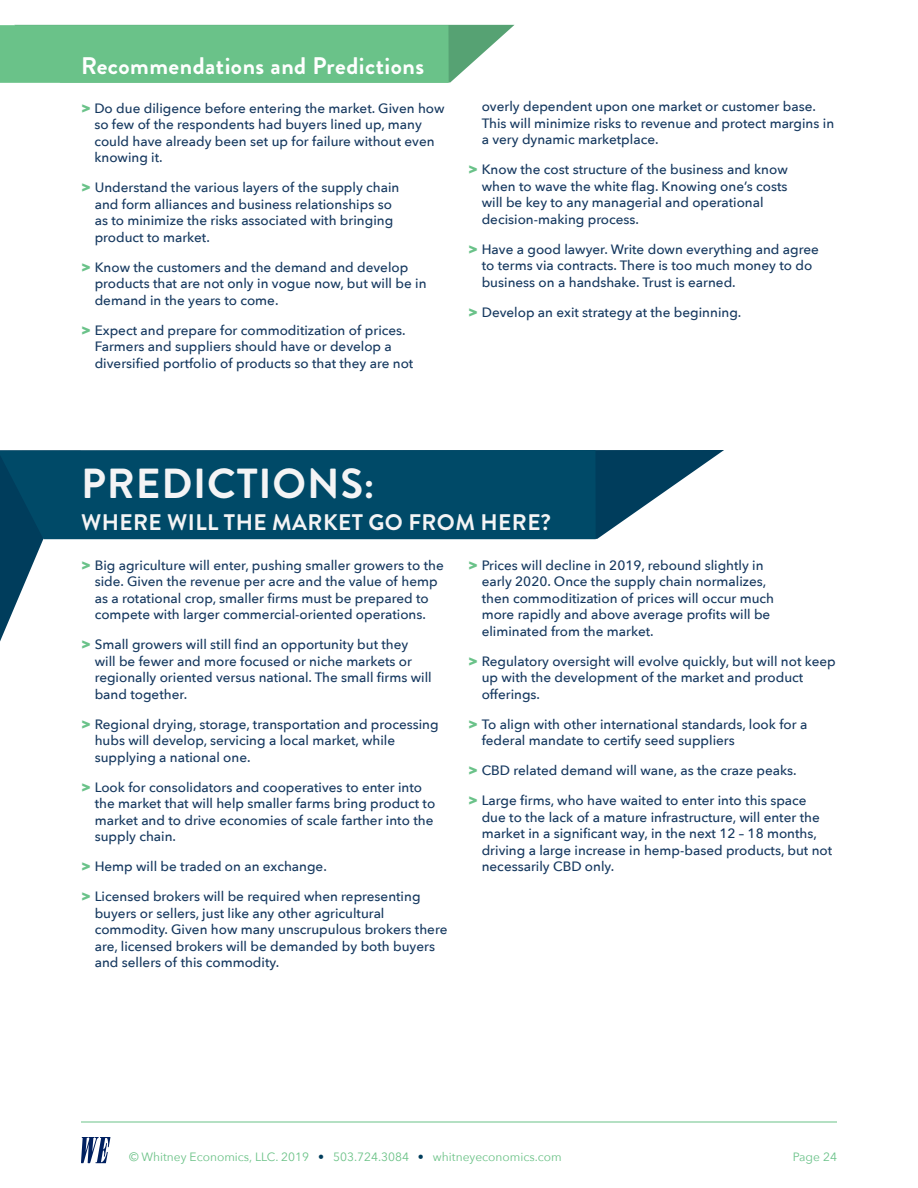
<style>
.page{position:relative;width:918px;height:1188px;background:#fff}
.page>*{position:absolute;margin:0;border:0;box-sizing:border-box;transform-origin:0 0}
.t1{font:700 42px "Brandon Grotesque";letter-spacing:.02em;color:#f4f4f5}
.t2{font:700 24px "Brandon Grotesque";letter-spacing:.02em;color:#fff}
.t3{font:700 22.5px "Brandon Grotesque";letter-spacing:.02em;color:#f4f4f5}
.t4{font:500 13.5px/16.5px "Avenir Next";color:#15385f}
.t5{font:12px "Avenir Next";color:#6bc287}
.t6{font:12px "Avenir Next";color:#6ac289}
.s1{font-weight:800;font-size:15px;color:#6ac289}
.s2{color:#003d5c}
</style>
<div class="page">
<hr style="left:81px;top:1122px;width:756px;height:1px;background:#6ac289">
<svg style="left:81px;top:1137px;width:29px;height:26px"></svg>
<svg style="left:449px;top:25px;width:65px;height:57px"></svg>
<div style="left:0;top:25px;width:449px;height:58px;background:#6ac289"></div>
<svg style="left:0;top:539px;width:81px;height:103px"></svg>
<svg style="left:596px;top:450px;width:128px;height:89px"></svg>
<div style="left:0;top:450px;width:596px;height:89px;background:#004a68"></div>
<h2 class="t2" style="left:81px;top:55px;width:345px">Recommendations and Predictions</h2>
<p class="t4" style="left:94px;top:99px;width:352px;text-indent:-13px"><span class="s1">&gt;</span> Do due diligence before entering the market. Given how so few of the respondents had buyers lined up, many could have already been set up for failure without even knowing it.</p>
<p class="t4" style="left:95px;top:179px;width:306px;text-indent:-14px"><span class="s1">&gt;</span> Understand the various layers of the supply chain and form alliances and business relationships so as to minimize the risks associated with bringing product to market.</p>
<p class="t4" style="left:95px;top:258px;width:333px;text-indent:-14px"><span class="s1">&gt;</span> Know the customers and the demand and develop products that are not only in vogue now, but will be in demand in the years to come.</p>
<p class="t4" style="left:95px;top:321px;width:320px;text-indent:-14px"><span class="s1">&gt;</span> Expect and prepare for commoditization of prices.<br>Farmers and suppliers should have or develop a diversified portfolio of products so that they are not</p>
<p class="t4" style="left:482px;top:98px;width:354px">overly dependent upon one market or customer base.<br>This will minimize risks to revenue and protect margins in a very dynamic marketplace.</p>
<p class="t4" style="left:482px;top:161px;width:308px;text-indent:-14px"><span class="s1">&gt;</span> Know the cost structure of the business and know when to wave the white flag. Knowing one’s costs will be key to any managerial and operational decision-making process.</p>
<p class="t4" style="left:482px;top:240px;width:339px;text-indent:-14px"><span class="s1">&gt;</span> Have a good lawyer. Write down everything and agree to terms via contracts. There is too much money to do business on a handshake. Trust is earned.</p>
<p class="t4" style="left:468px;top:303px;width:275px"><span class="s1">&gt;</span> Develop an exit strategy at the beginning.</p>
<h1 class="t1" style="left:81px;top:466px;width:295px">PREDICTIONS:</h1>
<h3 class="t3" style="left:81px;top:513px;width:471px">WHERE WILL THE MARKET GO FROM HERE?</h3>
<p class="t4" style="left:81px;top:556px;width:364px;text-align:center"><span class="s1">&gt;</span> Big agriculture will enter, pushing smaller growers to the side. Given the revenue per acre and the value of hemp<br>as a rotational crop, smaller firms must be prepared to compete with larger commercial-oriented operations.</p>
<p class="t4" style="left:95px;top:636px;width:339px;text-indent:-14px"><span class="s1">&gt;</span> Small growers will still find an opportunity but they will be fewer and more focused or niche markets or regionally oriented versus national. The small firms will band together.</p>
<p class="t4" style="left:95px;top:715px;width:345px;text-indent:-14px"><span class="s1">&gt;</span> Regional drying, storage, transportation and processing hubs will develop, servicing a local market, while supplying a national one.</p>
<p class="t4" style="left:95px;top:778px;width:342px;text-indent:-14px"><span class="s1">&gt;</span> Look for consolidators and cooperatives to enter into the market that will help smaller farms bring product to market and to drive economies of scale farther into the supply chain.</p>
<p class="t4" style="left:81px;top:858px;width:247px"><span class="s1">&gt;</span> Hemp will be traded on an exchange.</p>
<p class="t4" style="left:95px;top:888px;width:354px;text-indent:-14px"><span class="s1">&gt;</span> Licensed brokers will be required when representing buyers or sellers, just like any other agricultural commodity. Given how many unscrupulous brokers there are, licensed brokers will be demanded by both buyers and sellers of this commodity.</p>
<p class="t4" style="left:482px;top:556px;width:294px;text-indent:-14px"><span class="s1">&gt;</span> Prices will decline in 2019, rebound slightly in early 2020. Once the supply chain normalizes, then commoditization of prices will occur much more rapidly and above average profits will be eliminated from the market.</p>
<p class="t4" style="left:482px;top:652px;width:355px;text-indent:-14px"><span class="s1">&gt;</span> Regulatory oversight will evolve quickly, but will not keep up with the development of the market and product offerings.</p>
<p class="t4" style="left:482px;top:715px;width:327px;text-indent:-14px"><span class="s1">&gt;</span> To align with other international standards, look for a federal mandate to certify seed suppliers</p>
<p class="t4" style="left:468px;top:762px;width:330px"><span class="s1">&gt;</span> CBD related demand will wane, as the craze peaks.</p>
<p class="t4" style="left:482px;top:792px;width:352px;text-indent:-14px"><span class="s1">&gt;</span> Large firms, who have waited to enter into this space due to the lack of a mature infrastructure, will enter the market in a significant way, in the next 12 – 18 months, driving a large increase in hemp-based products, but not necessarily CBD only.</p>
<p class="t5" style="left:129px;top:1151px;width:434px">© Whitney Economics, LLC. 2019 <span class="s2">•</span> 503.724.3084 <span class="s2">•</span> whitneyeconomics.com</p>
<p class="t6" style="left:793px;top:1146px;width:46px">Page 24</p>
</div>
